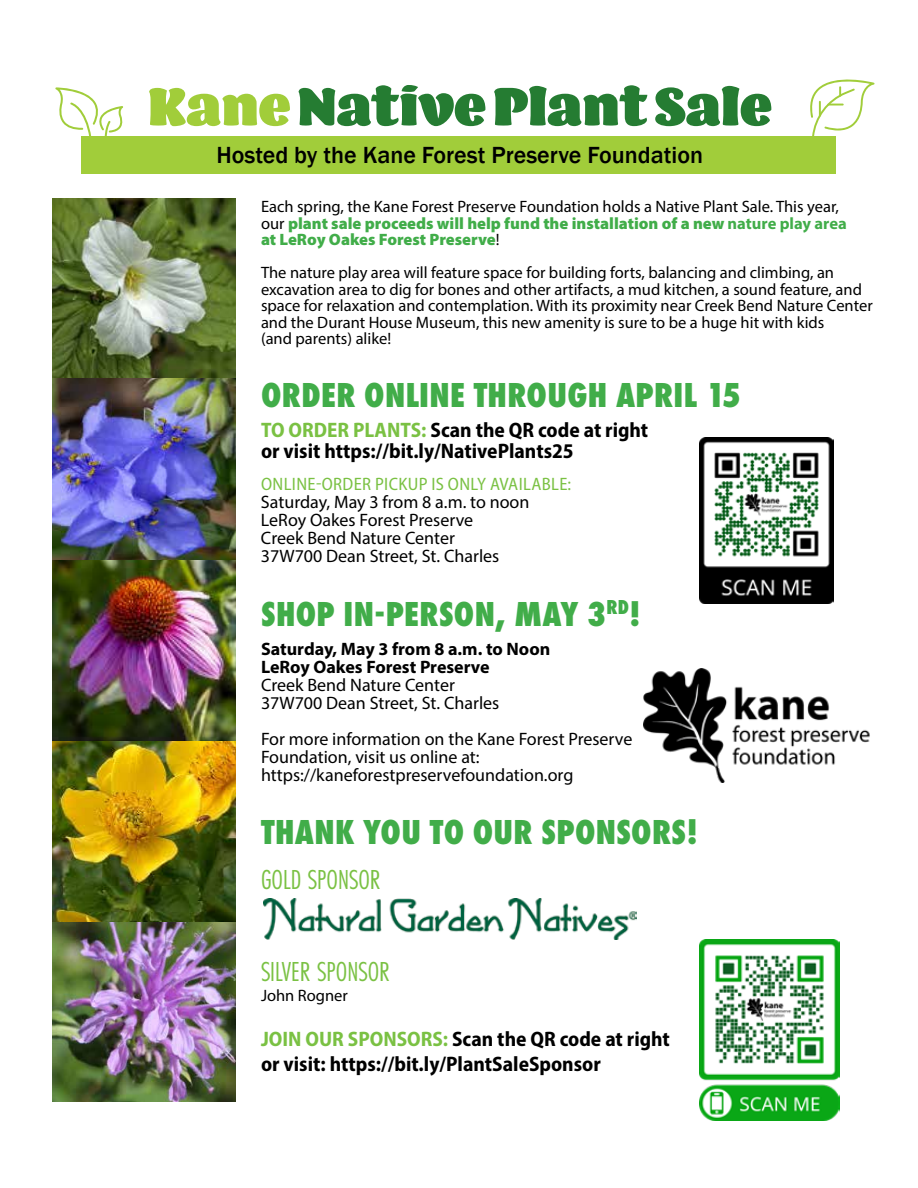
<style>
.page{position:relative;width:918px;height:1188px;background:#fff}
.page>*{position:absolute;margin:0;border:0;box-sizing:border-box;transform-origin:0 0}
.t1{font:54px "Barricada Pro";color:#257c32}
.t2{font:800 36px "Futura PT Cond";letter-spacing:.01em;color:#41ad49}
.t3{font:28.5px "Futura PT Cond";color:#7ac143}
.t4{font:500 24px "Franklin Gothic";color:#000}
.t5{font:700 semi-condensed 21px/21px "Myriad Pro";color:#000}
.t6{font:18px/18px "Myriad Pro";color:#000}
.t7{font:700 18px/18px "Myriad Pro";color:#000}
.t8{font:semi-condensed 18px "Myriad Pro";letter-spacing:.02em;color:#7ac143}
.t9{font:16.5px/16.5px "Myriad Pro";color:#000}
.s1{color:#a1cd3a}
.s2{font-weight:900;color:#41ad49}
.s3{font-weight:700;color:#41ad49}
.s4{color:#7ac143}
</style>
<div class="page">
<img style="left:53px;top:198px;width:182px;height:904px">
<div style="left:82px;top:137px;width:754px;height:37px;background:#a1cd3a"></div>
<svg style="left:809px;top:79px;width:66px;height:58px"></svg>
<svg style="left:55px;top:87px;width:68px;height:52px"></svg>
<img style="left:699px;top:939px;width:141px;height:182px">
<img style="left:263px;top:899px;width:374px;height:40px">
<img style="left:699px;top:437px;width:134px;height:167px">
<img style="left:644px;top:669px;width:226px;height:113px">
<h1 class="t1" style="left:148px;top:75px;width:625px"><span class="s1">Kane</span> Native Plant Sale</h1>
<h3 class="t4" style="left:216px;top:140px;width:488px">Hosted by the Kane Forest Preserve Foundation</h3>
<p class="t9" style="left:261px;top:198px;width:587px">Each spring, the Kane Forest Preserve Foundation holds a Native Plant Sale. This year, our <span class="s2">plant sale proceeds will help fund the installation of a new</span> <span class="s3">nature play area </span><span class="s2">at LeRoy Oakes Forest Preserve</span>!</p>
<p class="t9" style="left:261px;top:264px;width:613px">The nature play area will feature space for building forts, balancing and climbing, an excavation area to dig for bones and other artifacts, a mud kitchen, a sound feature, and space for relaxation and contemplation. With its proximity near Creek Bend Nature Center and the Durant House Museum, this new amenity is sure to be a huge hit with kids<br>(and parents) alike!</p>
<h2 class="t2" style="left:261px;top:374px;width:481px">ORDER ONLINE THROUGH APRIL 15</h2>
<p class="t5" style="left:261px;top:419px;width:389px"><span class="s4">TO ORDER PLANTS:</span> Scan the QR code at right or visit https://bit.ly/NativePlants25</p>
<p class="t8" style="left:261px;top:473px;width:312px">ONLINE-ORDER PICKUP IS ONLY AVAILABLE:</p>
<p class="t6" style="left:261px;top:492px;width:270px">Saturday, May 3 from 8 a.m. to noon<br>LeRoy Oakes Forest Preserve<br>Creek Bend Nature Center<br>37W700 Dean Street, St. Charles</p>
<h2 class="t2" style="left:261px;top:592px;width:381px">SHOP IN-PERSON, MAY 3<sup>RD</sup>!</h2>
<p class="t7" style="left:261px;top:639px;width:291px">Saturday, May 3 from 8 a.m. to Noon<br>LeRoy Oakes Forest Preserve</p>
<p class="t6" style="left:261px;top:675px;width:240px">Creek Bend Nature Center<br>37W700 Dean Street, St. Charles</p>
<p class="t6" style="left:261px;top:729px;width:373px">For more information on the Kane Forest Preserve<br>Foundation, visit us online at: https://kaneforestpreservefoundation.org</p>
<h2 class="t2" style="left:261px;top:810px;width:438px">THANK YOU TO OUR SPONSORS!</h2>
<h3 class="t3" style="left:261px;top:863px;width:121px">GOLD SPONSOR</h3>
<h3 class="t3" style="left:261px;top:955px;width:130px">SILVER SPONSOR</h3>
<p class="t9" style="left:261px;top:987px;width:88px">John Rogner</p>
<p class="t5" style="left:261px;top:1026px;width:410px;line-height:25.2px"><span class="s4">JOIN OUR SPONSORS:</span> Scan the QR code at right or visit: https://bit.ly/PlantSaleSponsor</p>
</div>
